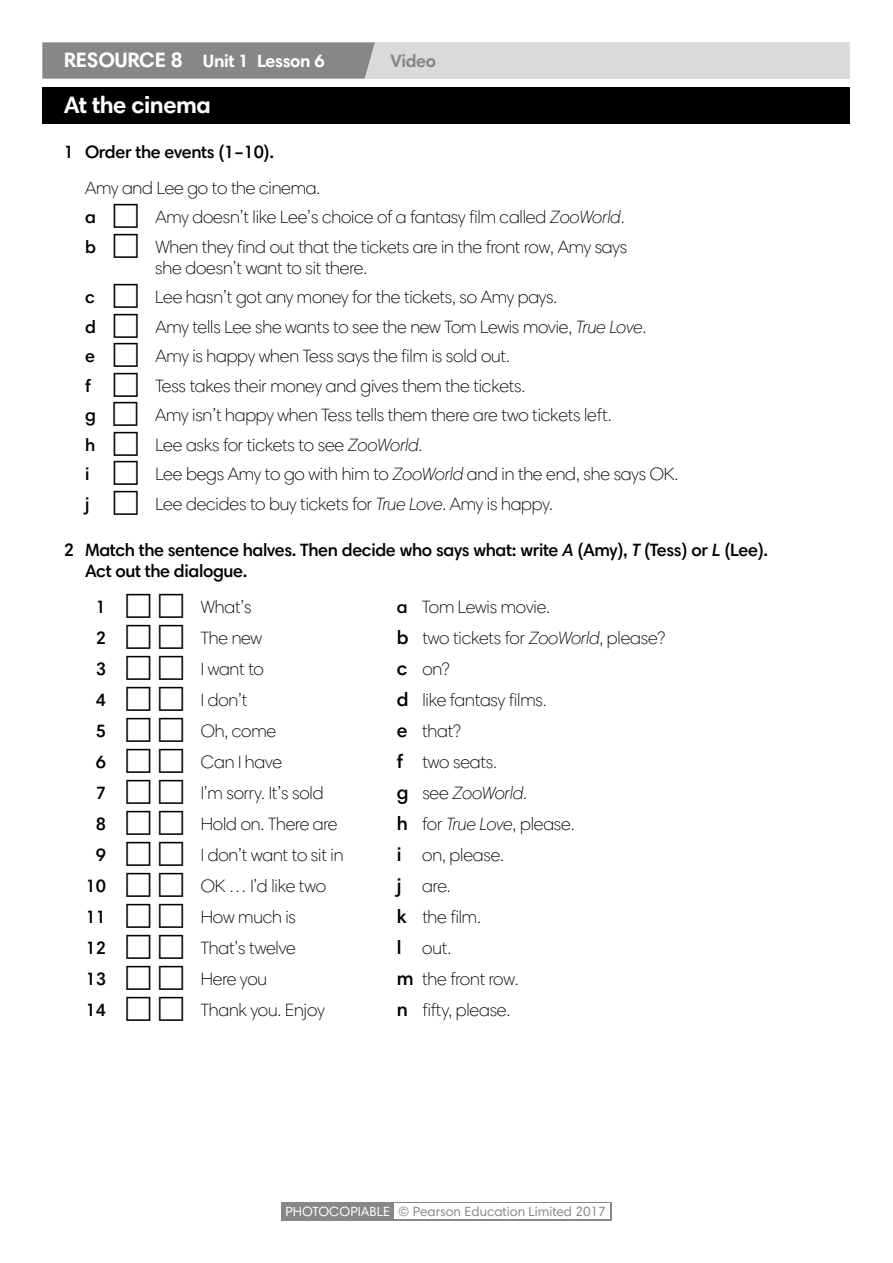
<style>
.page{position:relative;width:893px;height:1263px;background:#fff}
.page>*{position:absolute;margin:0;border:0;box-sizing:border-box;transform-origin:0 0}
.t1{font:700 24px "Harmonia Sans W1 G";letter-spacing:-.02em;color:#fff}
.t2{font:700 condensed 22.5px "Harmonia Sans W1 G";letter-spacing:-.025em;color:#fff}
.t3{font:700 22.5px "Harmonia Sans W1 G";color:#fff}
.t4{font:700 21px "Harmonia Sans W1 G";letter-spacing:-.02em;color:#fff}
.t5{font:300 18px/21px "Harmonia Sans W1 G";letter-spacing:-.01em;color:#000}
.t6{font:600 18px/21px "Harmonia Sans W1 G";letter-spacing:-.02em;color:#000}
.t7{font:italic 300 18px "Harmonia Sans W1 G";letter-spacing:-.01em;color:#000}
.t8{font:700 18px "Harmonia Sans W1 G";letter-spacing:-.02em;color:#fff}
.t9{font:700 18px "Harmonia Sans W1 G";letter-spacing:-.02em;color:#878787}
.t10{font:13.5px "Harmonia Sans W1 G";color:#878787}
.s1{font-style:italic}
.s2{font-weight:600}
.s3{font-weight:600;font-size:19.5px}
.s4{font-weight:600;font-style:normal;font-size:19.5px}
.s5{font-style:normal}
.s6{color:#fff}
</style>
<div class="page">
<div style="left:43px;top:43px;width:807px;height:36px;background:#dadada"></div>
<div style="left:43px;top:88px;width:807px;height:36px;background:#000"></div>
<div style="left:43px;top:43px;width:332px;height:36px;background:#878787"></div>
<div style="left:281px;top:1202px;width:331px;height:18px;background:#878787"></div>
<div style="left:395px;top:1204px;width:215px;height:15px;background:#fff"></div>
<p class="t2" style="left:148px;top:45px;width:141px">Time for culture</p>
<p class="t3" style="left:64px;top:44px;width:64px">UNIT 1</p>
<p class="t4" style="left:64px;top:47px;width:121px">RESOURCE 8</p>
<p class="t8" style="left:203px;top:50px;width:123px">Unit 1 Lesson 6</p>
<p class="t9" style="left:391px;top:50px;width:47px">Video</p>
<h1 class="t1" style="left:64px;top:89px;width:149px">At the cinema</h1>
<p class="t6" style="left:64px;top:141px;width:212px">1 Order the events (1–10).</p>
<p class="t5" style="left:85px;top:177px;width:237px">Amy and Lee go to the cinema.</p>
<p class="t6" style="left:85px;top:206px;width:12px">a</p>
<p class="t5" style="left:155px;top:206px;width:471px">Amy doesn’t like Lee’s choice of a fantasy film called <span class="s1">ZooWorld</span>.</p>
<p class="t6" style="left:85px;top:236px;width:12px">b</p>
<p class="t5" style="left:155px;top:236px;width:473px">When they find out that the tickets are in the front row, Amy says she doesn’t want to sit there.</p>
<p class="t6" style="left:85px;top:286px;width:11px">c</p>
<p class="t5" style="left:155px;top:286px;width:403px">Lee hasn’t got any money for the tickets, so Amy pays.</p>
<p class="t6" style="left:85px;top:316px;width:12px">d</p>
<p class="t5" style="left:155px;top:316px;width:493px">Amy tells Lee she wants to see the new Tom Lewis movie, <span class="s1">True Love</span>.</p>
<p class="t6" style="left:85px;top:345px;width:11px">e</p>
<p class="t5" style="left:155px;top:345px;width:356px">Amy is happy when Tess says the film is sold out.</p>
<p class="t6" style="left:85px;top:375px;width:7px">f</p>
<p class="t5" style="left:155px;top:375px;width:372px">Tess takes their money and gives them the tickets.</p>
<p class="t6" style="left:85px;top:404px;width:12px">g</p>
<p class="t5" style="left:155px;top:404px;width:458px">Amy isn’t happy when Tess tells them there are two tickets left.</p>
<p class="t6" style="left:85px;top:434px;width:12px">h</p>
<p class="t5" style="left:155px;top:434px;width:269px">Lee asks for tickets to see <span class="s1">ZooWorld</span>.</p>
<p class="t6" style="left:85px;top:463px;width:6px">i</p>
<p class="t5" style="left:155px;top:463px;width:524px">Lee begs Amy to go with him to <span class="s1">ZooWorld</span> and in the end, she says OK.</p>
<p class="t6" style="left:85px;top:493px;width:6px">j</p>
<p class="t5" style="left:155px;top:493px;width:399px">Lee decides to buy tickets for <span class="s1">True Love</span>. Amy is happy.</p>
<p class="t6" style="left:85px;top:539px;width:685px;text-indent:-21px">2 Match the sentence halves. Then decide who says what: write <span class="s1">A</span> (Amy), <span class="s1">T</span> (Tess) or <span class="s1">L</span> (Lee).<br>Act out the dialogue.</p>
<p class="t6" style="left:96px;top:596px;width:12px">1</p>
<p class="t5" style="left:201px;top:596px;width:52px">What’s</p>
<p class="t5" style="left:397px;top:596px;width:155px"><span class="s2">a</span> Tom Lewis movie.</p>
<p class="t6" style="left:96px;top:627px;width:12px">2</p>
<p class="t5" style="left:201px;top:627px;width:63px">The new</p>
<p class="t5" style="left:397px;top:627px;width:270px"><span class="s3">b</span> two tickets for <span class="s1">ZooWorld</span>, please?</p>
<p class="t6" style="left:96px;top:658px;width:12px">3</p>
<p class="t5" style="left:201px;top:658px;width:65px">I want to</p>
<p class="t5" style="left:397px;top:658px;width:54px"><span class="s3">c</span> on?</p>
<p class="t6" style="left:96px;top:689px;width:12px">4</p>
<p class="t5" style="left:201px;top:689px;width:48px">I don’t</p>
<p class="t5" style="left:397px;top:689px;width:151px"><span class="s3">d</span> like fantasy films.</p>
<p class="t6" style="left:96px;top:720px;width:12px">5</p>
<p class="t5" style="left:201px;top:720px;width:77px">Oh, come</p>
<p class="t5" style="left:397px;top:720px;width:66px"><span class="s3">e</span> that?</p>
<p class="t6" style="left:96px;top:751px;width:12px">6</p>
<p class="t5" style="left:201px;top:751px;width:83px">Can I have</p>
<p class="t5" style="left:397px;top:751px;width:102px"><span class="s3">f</span> two seats.</p>
<p class="t6" style="left:96px;top:782px;width:12px">7</p>
<p class="t5" style="left:201px;top:782px;width:124px">I’m sorry. It’s sold</p>
<p class="t7" style="left:397px;top:782px;width:132px"><span class="s4">g</span> <span class="s5">see</span> ZooWorld<span class="s5">.</span></p>
<p class="t6" style="left:96px;top:813px;width:12px">8</p>
<p class="t5" style="left:201px;top:813px;width:138px">Hold on. There are</p>
<p class="t5" style="left:397px;top:813px;width:179px"><span class="s3">h</span> for <span class="s1">True Love</span>, please.</p>
<p class="t6" style="left:96px;top:844px;width:12px">9</p>
<p class="t5" style="left:201px;top:844px;width:144px">I don’t want to sit in</p>
<p class="t5" style="left:397px;top:844px;width:109px"><span class="s3">i</span> on, please.</p>
<p class="t6" style="left:86px;top:875px;width:22px">10</p>
<p class="t5" style="left:201px;top:875px;width:127px">OK … I’d like two</p>
<p class="t5" style="left:397px;top:875px;width:56px"><span class="s3">j</span> are.</p>
<p class="t6" style="left:86px;top:906px;width:22px">11</p>
<p class="t5" style="left:201px;top:906px;width:97px">How much is</p>
<p class="t5" style="left:397px;top:906px;width:86px"><span class="s3">k</span> the film.</p>
<p class="t6" style="left:86px;top:937px;width:22px">12</p>
<p class="t5" style="left:201px;top:937px;width:97px">That’s twelve</p>
<p class="t5" style="left:397px;top:937px;width:56px"><span class="s3">l</span> out.</p>
<p class="t6" style="left:86px;top:968px;width:22px">13</p>
<p class="t5" style="left:201px;top:968px;width:68px">Here you</p>
<p class="t5" style="left:397px;top:968px;width:123px"><span class="s3">m</span> the front row.</p>
<p class="t6" style="left:86px;top:999px;width:22px">14</p>
<p class="t5" style="left:201px;top:999px;width:125px">Thank you. Enjoy</p>
<p class="t5" style="left:397px;top:999px;width:115px"><span class="s3">n</span> fifty, please.</p>
<p class="t10" style="left:286px;top:1203px;width:322px"><span class="s6">PHOTOCOPIABLE</span> © Pearson Education Limited 2017</p>
</div>
